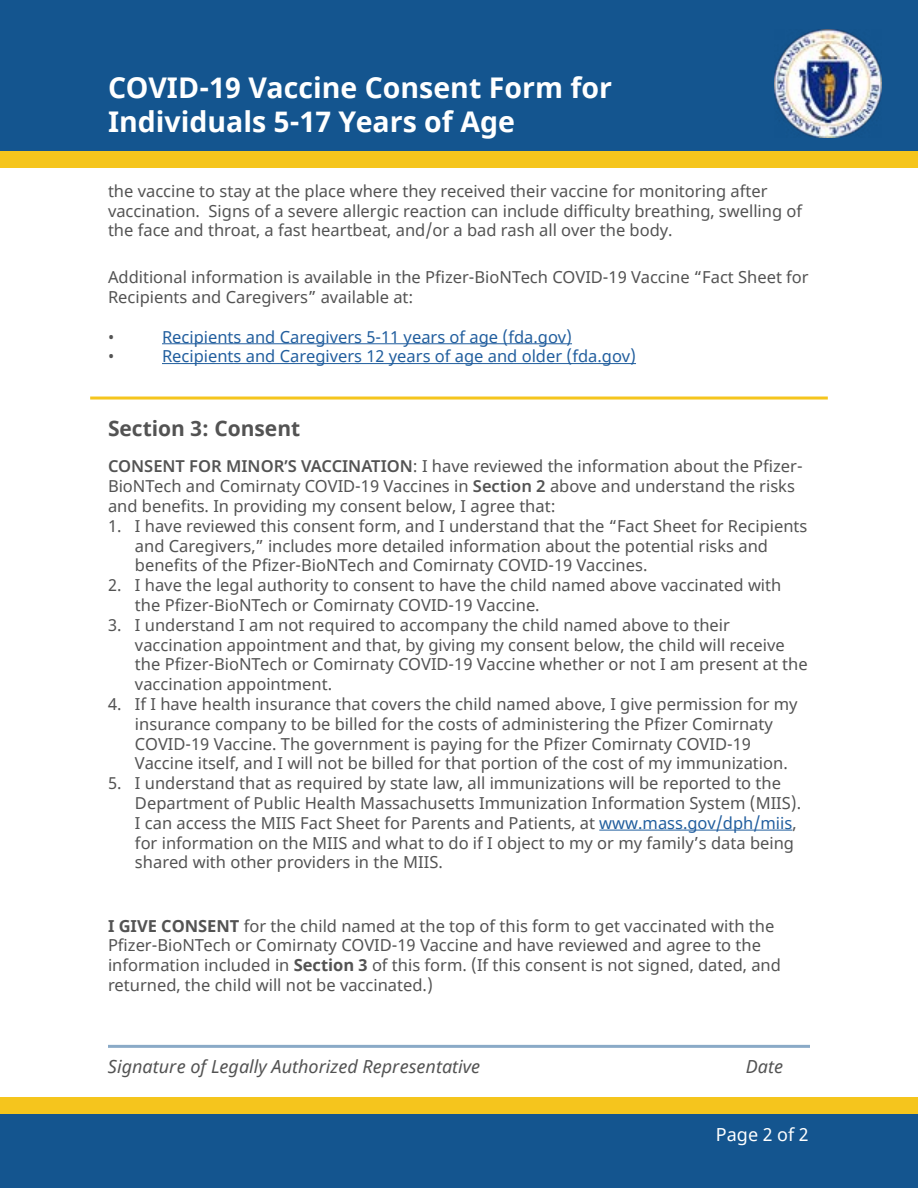
<style>
.page{position:relative;width:918px;height:1188px;background:#fff}
.page>*{position:absolute;margin:0;border:0;box-sizing:border-box;transform-origin:0 0}
.t1{font:700 28.5px/34.2px "Noto Sans";color:#fff}
.t2{font:700 21px "Noto Sans";color:#535353}
.t3{font:italic 18px "Noto Sans";color:#535353}
.t4{font:18px "Noto Sans";color:#fff}
.t5{font:16.5px/19.8px "Noto Sans";color:#535353}
.t6{font:16.5px "Noto Sans";color:#215e9e}
.s1{font-weight:600}
.s2{color:#215e9e}
.s3{font-weight:700}
</style>
<div class="page">
<div style="left:0;top:0;width:918px;height:151px;background:#14558f"></div>
<div style="left:0;top:1113px;width:918px;height:75px;background:#14558f"></div>
<div style="left:0;top:151px;width:918px;height:16px;background:#f5c51d"></div>
<div style="left:0;top:1097px;width:918px;height:16px;background:#f5c51d"></div>
<img style="left:774px;top:29px;width:108px;height:108px">
<hr style="left:108px;top:1045px;width:702px;height:3px;background:#8aaac7">
<hr style="left:90px;top:397px;width:738px;height:3px;background:#f5c51d">
<hr style="left:599px;top:830px;width:193px;height:1px;background:#215e9e">
<hr style="left:162px;top:343px;width:410px;height:1px;background:#215e9e">
<hr style="left:162px;top:363px;width:474px;height:1px;background:#215e9e">
<h1 class="t1" style="left:108px;top:72px;width:506px">COVID-19 Vaccine Consent Form for<br>Individuals 5-17 Years of Age</h1>
<p class="t5" style="left:108px;top:181px;width:696px">the vaccine to stay at the place where they received their vaccine for monitoring after vaccination. Signs of a severe allergic reaction can include difficulty breathing, swelling of the face and throat, a fast heartbeat, and/or a bad rash all over the body.</p>
<p class="t5" style="left:108px;top:268px;width:702px">Additional information is available in the Pfizer-BioNTech COVID-19 Vaccine “Fact Sheet for<br>Recipients and Caregivers” available at:</p>
<p class="t5" style="left:108px;top:327px;width:8px">•</p>
<p class="t6" style="left:162px;top:325px;width:412px">Recipients and Caregivers 5-11 years of age (fda.gov)</p>
<p class="t5" style="left:108px;top:347px;width:8px">•</p>
<p class="t6" style="left:162px;top:345px;width:476px">Recipients and Caregivers 12 years of age and older (fda.gov)</p>
<p class="t2" style="left:108px;top:414px;width:194px">Section 3: Consent</p>
<p class="t5" style="left:108px;top:457px;width:696px"><span class="s1">CONSENT FOR MINOR’S VACCINATION</span>: I have reviewed the information about the Pfizer-<br>BioNTech and Comirnaty COVID-19 Vaccines in <span class="s1">Section 2</span> above and understand the risks and benefits. In providing my consent below, I agree that:</p>
<p class="t5" style="left:135px;top:517px;width:674px;text-indent:-27px">1. I have reviewed this consent form, and I understand that the “Fact Sheet for Recipients and Caregivers,” includes more detailed information about the potential risks and benefits of the Pfizer-BioNTech and Comirnaty COVID-19 Vaccines.</p>
<p class="t5" style="left:135px;top:576px;width:648px;text-indent:-27px">2. I have the legal authority to consent to have the child named above vaccinated with the Pfizer-BioNTech or Comirnaty COVID-19 Vaccine.</p>
<p class="t5" style="left:135px;top:616px;width:674px;text-indent:-27px">3. I understand I am not required to accompany the child named above to their vaccination appointment and that, by giving my consent below, the child will receive the Pfizer-BioNTech or Comirnaty COVID-19 Vaccine whether or not I am present at the vaccination appointment.</p>
<p class="t5" style="left:135px;top:695px;width:664px;text-indent:-27px">4. If I have health insurance that covers the child named above, I give permission for my insurance company to be billed for the costs of administering the Pfizer Comirnaty COVID-19 Vaccine. The government is paying for the Pfizer Comirnaty COVID-19<br>Vaccine itself, and I will not be billed for that portion of the cost of my immunization.</p>
<p class="t5" style="left:135px;top:774px;width:668px;text-indent:-27px">5. I understand that as required by state law, all immunizations will be reported to the Department of Public Health Massachusetts Immunization Information System (MIIS).<br>I can access the MIIS Fact Sheet for Parents and Patients, at <span class="s2">www.mass.gov/dph/miis</span>, for information on the MIIS and what to do if I object to my or my family’s data being shared with other providers in the MIIS.</p>
<p class="t5" style="left:108px;top:916px;width:675px"><span class="s3">I GIVE CONSENT</span> for the child named at the top of this form to get vaccinated with the Pfizer-BioNTech or Comirnaty COVID-19 Vaccine and have reviewed and agree to the information included in <span class="s3">Section 3</span> of this form. (If this consent is not signed, dated, and returned, the child will not be vaccinated.)</p>
<p class="t3" style="left:108px;top:1054px;width:374px">Signature of Legally Authorized Representative</p>
<p class="t3" style="left:746px;top:1054px;width:39px">Date</p>
<p class="t4" style="left:716px;top:1122px;width:94px">Page 2 of 2</p>
</div>
